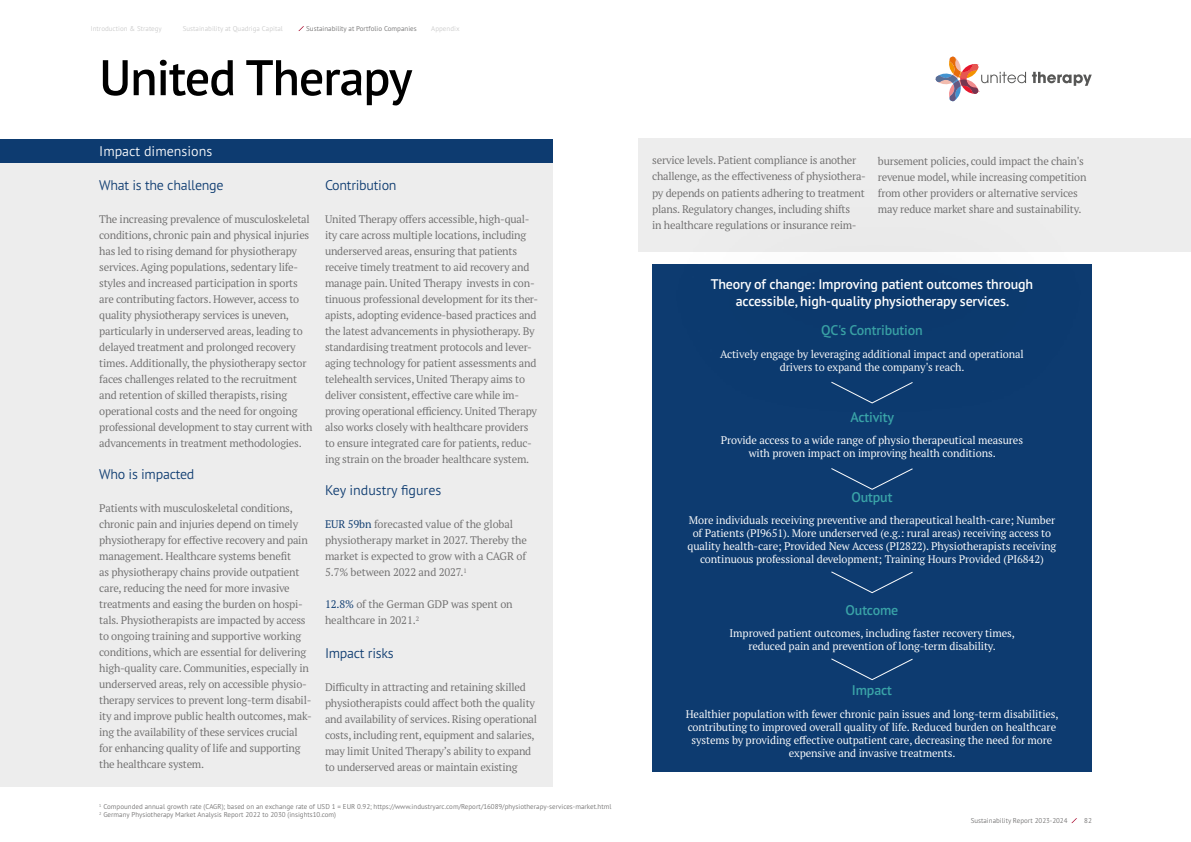
<style>
.page{position:relative;width:1191px;height:842px;background:#fff}
.page>*{position:absolute;margin:0;border:0;box-sizing:border-box;transform-origin:0 0}
.t1{font:600 50px "PT Sans Pro";letter-spacing:-.02em;color:#000}
.t2{font:600 14px/17px "PT Sans Pro";letter-spacing:-.01em;color:#fff;text-align:center}
.t3{font:300 14px "PT Sans Pro";letter-spacing:-.02em;color:#0d3b70}
.t4{font:600 14px "PT Sans Pro";letter-spacing:-.01em;color:#3aa4a8}
.t5{font:300 14px "PT Sans Pro";color:#0d3b70}
.t6{font:300 14px "PT Sans Pro";color:#fff}
.t7{font:11px/16px "PT Serif Pro";letter-spacing:-.02em;color:#706f6f}
.t8{font:11px/13px "PT Serif Pro";letter-spacing:-.01em;color:#fff;text-align:center}
.t9{font:300 7px/8.4px "PT Sans Pro";color:#706f6f}
.t10{font:300 7px "PT Sans Pro";color:#cacaca}
.s1{color:#0d3b70}
</style>
<div class="page">
<div style="left:0;top:139px;width:553px;height:648px;background:#ededed"></div>
<div style="left:638px;top:139px;width:553px;height:113px;background:#ededed"></div>
<div style="left:652px;top:264px;width:439px;height:507px;background:#0d3b70"></div>
<svg style="left:1071px;top:818px;width:6px;height:5px"></svg>
<svg style="left:831px;top:468px;width:82px;height:22px"></svg>
<svg style="left:831px;top:571px;width:82px;height:22px"></svg>
<svg style="left:831px;top:658px;width:82px;height:22px"></svg>
<svg style="left:298px;top:26px;width:6px;height:5px"></svg>
<svg style="left:1032px;top:72px;width:59px;height:14px"></svg>
<svg style="left:935px;top:57px;width:91px;height:45px"></svg>
<div style="left:0;top:139px;width:553px;height:23px;background:#0d3b70"></div>
<div style="left:628px;top:166px;width:501px;height:269px;background:#000;opacity:.5"></div>
<p class="t10" style="left:91px;top:24px;width:73px">Introduction &amp; Strategy</p>
<p class="t10" style="left:183px;top:24px;width:102px">Sustainability at Quadriga Capital</p>
<p class="t9" style="left:306px;top:24px;width:112px">Sustainability at Portfolio Companies</p>
<p class="t10" style="left:431px;top:24px;width:30px">Appendix</p>
<h1 class="t1" style="left:99px;top:45px;width:315px">United Therapy</h1>
<p class="t6" style="left:99px;top:142px;width:115px">Impact dimensions</p>
<p class="t3" style="left:99px;top:176px;width:126px">What is the challenge</p>
<p class="t7" style="left:99px;top:211px;width:215px">The increasing prevalence of musculoskeletal conditions, chronic pain and physical injuries has led to rising demand for physiotherapy services. Aging populations, sedentary life&shy;styles and increased participation in sports are contributing factors. However, access to quality physiotherapy services is uneven, particularly in underserved areas, leading to delayed treatment and prolonged recovery times. Additionally, the physiotherapy sector faces challenges related to the recruitment and retention of skilled therapists, rising operational costs and the need for ongoing professional development to stay current with advancements in treatment methodologies.</p>
<p class="t3" style="left:99px;top:465px;width:97px">Who is impacted</p>
<p class="t7" style="left:99px;top:500px;width:214px">Patients with musculoskeletal conditions, chronic pain and injuries depend on timely physiotherapy for effective recovery and pain management. Healthcare systems benefit<br>as physiotherapy chains provide outpatient care, reducing the need for more invasive treatments and easing the burden on hospi&shy;tals. Physiotherapists are impacted by access to ongoing training and supportive working conditions, which are essential for delivering high-quality care. Communities, especially in underserved areas, rely on accessible physio&shy;therapy services to prevent long-term disabil&shy;ity and improve public health outcomes, mak&shy;ing the availability of these services crucial for enhancing quality of life and supporting the healthcare system.</p>
<p class="t3" style="left:325px;top:176px;width:73px">Contribution</p>
<p class="t7" style="left:325px;top:211px;width:215px">United Therapy offers accessible, high-qual&shy;ity care across multiple locations, including underserved areas, ensuring that patients receive timely treatment to aid recovery and manage pain. United Therapy invests in con&shy;tinuous professional development for its ther&shy;apists, adopting evidence-based practices and the latest advancements in physiotherapy. By standardising treatment protocols and lever&shy;aging technology for patient assessments and telehealth services, United Therapy aims to deliver consistent, effective care while im&shy;proving operational efficiency. United Therapy also works closely with healthcare providers to ensure integrated care for patients, reduc&shy;ing strain on the broader healthcare system.</p>
<p class="t5" style="left:325px;top:481px;width:118px">Key industry figures</p>
<p class="t7" style="left:325px;top:516px;width:203px"><span class="s1">EUR 59bn</span> forecasted value of the global physiotherapy market in 2027. Thereby the market is expected to grow with a CAGR of 5.7% between 2022 and 2027.<sup>1</sup></p>
<p class="t7" style="left:325px;top:596px;width:189px"><span class="s1">12.8%</span> of the German GDP was spent on healthcare in 2021.<sup>2</sup></p>
<p class="t3" style="left:325px;top:644px;width:70px">Impact risks</p>
<p class="t7" style="left:325px;top:679px;width:214px">Difficulty in attracting and retaining skilled physiotherapists could affect both the quality and availability of services. Rising operational costs, including rent, equipment and salaries, may limit United Therapy’s ability to expand to underserved areas or maintain existing</p>
<p class="t9" style="left:99px;top:802px;width:514px"><sup>1</sup> Compounded annual growth rate (CAGR); based on an exchange rate of USD 1 = EUR 0.92; https://www.industryarc.com/Report/16089/physiotherapy-services-market.html<br><sup>2</sup> Germany Physiotherapy Market Analysis Report 2022 to 2030 (insights10.com)</p>
<p class="t7" style="left:652px;top:152px;width:215px">service levels. Patient compliance is another challenge, as the effectiveness of physiothera&shy;py depends on patients adhering to treatment plans. Regulatory changes, including shifts<br>in healthcare regulations or insurance reim-</p>
<p class="t7" style="left:878px;top:152px;width:210px">bursement policies, could impact the chain's revenue model, while increasing competition from other providers or alternative services may reduce market share and sustainability.</p>
<p class="t2" style="left:710px;top:275px;width:324px">Theory of change: Improving patient outcomes through accessible, high-quality physiotherapy services.</p>
<p class="t4" style="left:821px;top:321px;width:103px">QC's Contribution</p>
<p class="t8" style="left:720px;top:347px;width:305px">Actively engage by leveraging additional impact and operational drivers to expand the company's reach.</p>
<p class="t4" style="left:850px;top:408px;width:45px">Activity</p>
<p class="t8" style="left:721px;top:433px;width:304px">Provide access to a wide range of physio therapeutical measures with proven impact on improving health conditions.</p>
<p class="t4" style="left:851px;top:488px;width:43px">Output</p>
<p class="t8" style="left:687px;top:513px;width:370px">More individuals receiving preventive and therapeutical health-care; Number of Patients (PI9651). More underserved (e.g.: rural areas) receiving access to quality health-care; Provided New Access (PI2822). Physiotherapists receiving continuous professional development; Training Hours Provided (PI6842)</p>
<p class="t4" style="left:845px;top:601px;width:54px">Outcome</p>
<p class="t8" style="left:729px;top:627px;width:287px">Improved patient outcomes, including faster recovery times, reduced pain and prevention of long-term disability.</p>
<p class="t4" style="left:852px;top:681px;width:42px">Impact</p>
<p class="t8" style="left:686px;top:707px;width:374px">Healthier population with fewer chronic pain issues and long-term disabilities, contributing to improved overall quality of life. Reduced burden on healthcare systems by providing effective outpatient care, decreasing the need for more expensive and invasive treatments.</p>
<p class="t9" style="left:970px;top:816px;width:98px">Sustainability Report 2023-2024</p>
<p class="t9" style="left:1084px;top:816px;width:9px">82</p>
</div>
